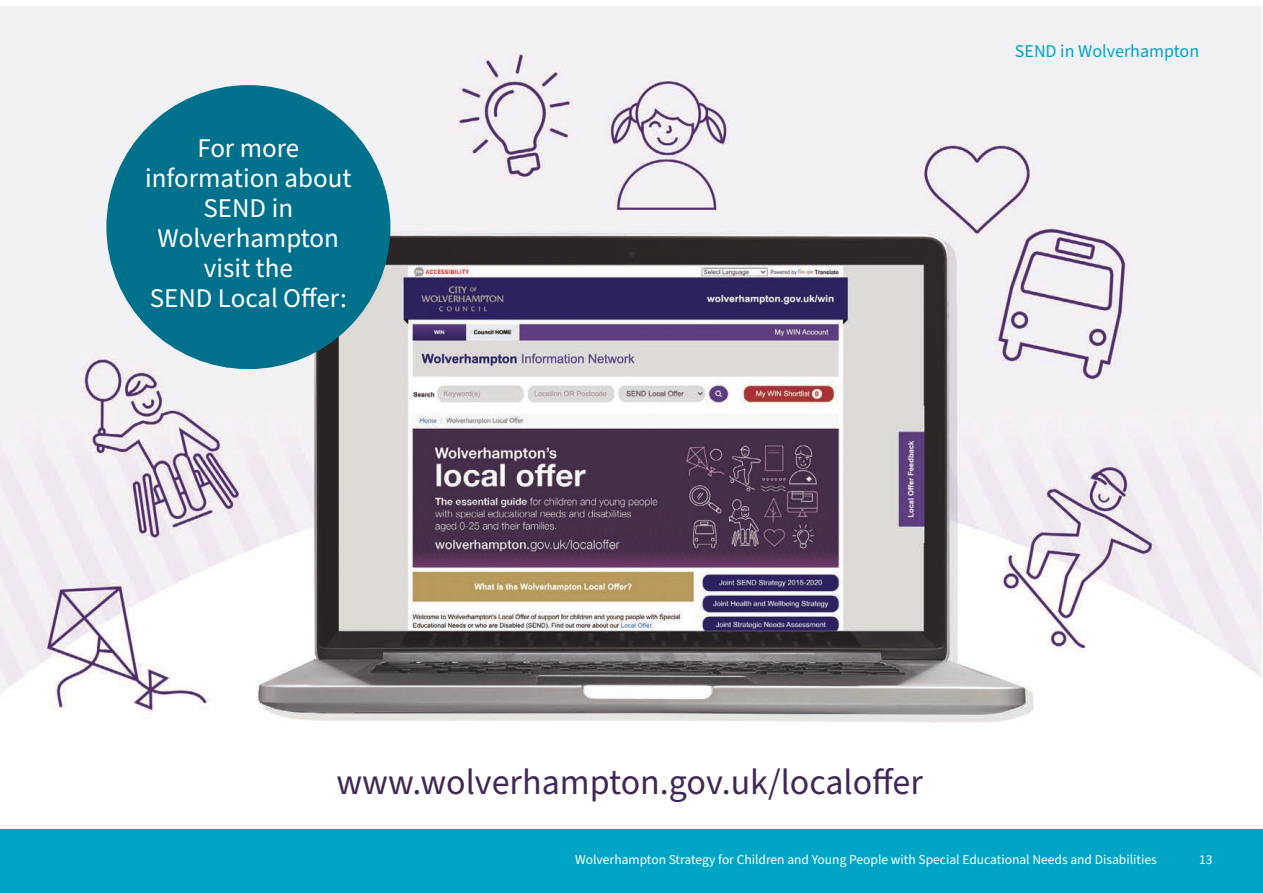
<style>
.page{position:relative;width:1263px;height:893px;background:#fff}
.page>*{position:absolute;margin:0;border:0;box-sizing:border-box;transform-origin:0 0}
.t1{font:36px "Source Sans Pro";color:#402854}
.t2{font:27px/30px "Source Sans Pro";color:#fff;text-align:center}
.t3{font:18px "Source Sans Pro";color:#00a5c6}
.t4{font:13.5px "Source Sans Pro";color:#fff}
</style>
<div class="page">
<img style="left:0;top:6px;width:1261px;height:717px">
<div style="left:0;top:829px;width:1263px;height:64px;background:#00a5c6"></div>
<div style="left:106px;top:85px;width:284px;height:284px;background:#00718c;border-radius:50%"></div>
<p class="t2" style="left:145px;top:136px;width:208px">For more information about<br>SEND in<br>Wolverhampton visit the<br>SEND Local Offer:</p>
<p class="t3" style="left:1015px;top:44px;width:186px">SEND in Wolverhampton</p>
<p class="t1" style="left:336px;top:768px;width:588px">www.wolverhampton.gov.uk/localoffer</p>
<p class="t4" style="left:575px;top:855px;width:583px">Wolverhampton Strategy for Children and Young People with Special Educational Needs and Disabilities</p>
<p class="t4" style="left:1199px;top:855px;width:15px">13</p>
</div>
